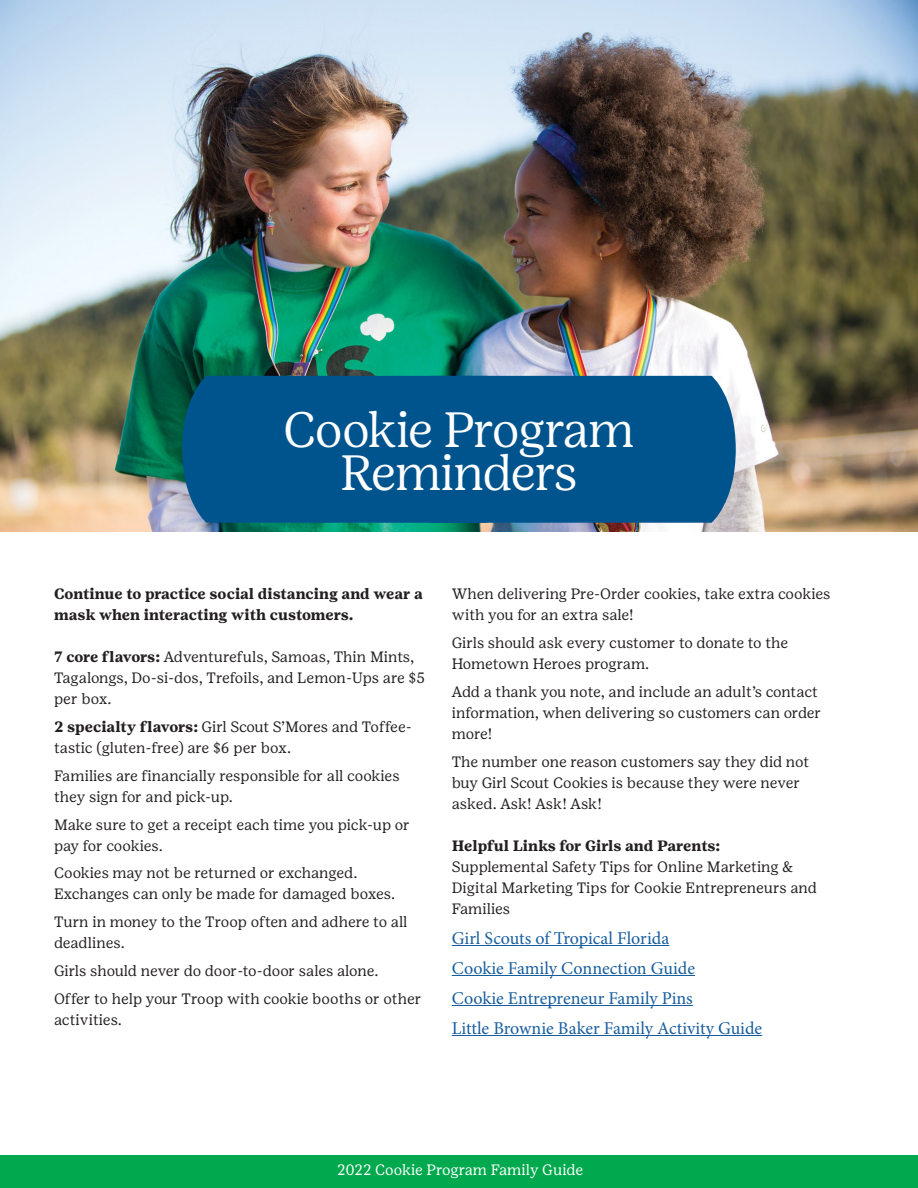
<style>
.page{position:relative;width:918px;height:1188px;background:#fff}
.page>*{position:absolute;margin:0;border:0;box-sizing:border-box;transform-origin:0 0}
.t1{font:300 49.5px/43.5px "Girl Scout Display";color:#fff;text-align:center}
.t2{font:18px "Minion Pro";color:#175d9e}
.t3{font:15px/21px "Girl Scout Text";letter-spacing:-.005em;color:#231f20}
.t4{font:700 15px/21px "Girl Scout Text";color:#231f20}
.t5{font:15px "Girl Scout Text";color:#fff}
.s1{font-weight:700}
</style>
<div class="page">
<img style="left:0;top:0;width:918px;height:531px">
<div style="left:182px;top:376px;width:225px;height:147px;background:#00548e"></div>
<div style="left:407px;top:376px;width:329px;height:147px;background:#00548e"></div>
<hr style="left:452px;top:945px;width:217px;height:1px;background:#175d9e">
<hr style="left:452px;top:975px;width:243px;height:1px;background:#175d9e">
<hr style="left:452px;top:1005px;width:241px;height:1px;background:#175d9e">
<hr style="left:452px;top:1035px;width:310px;height:1px;background:#175d9e">
<hr style="left:0;top:1156px;width:2px;height:32px;background:#00a94e">
<div style="left:2px;top:1156px;width:916px;height:32px;background:#00a94e"></div>
<p class="t1" style="left:284px;top:408px;width:352px">Cookie Program<br>Reminders</p>
<p class="t4" style="left:54px;top:584px;width:371px">Continue to practice social distancing and wear a mask when interacting with customers.</p>
<p class="t3" style="left:54px;top:647px;width:372px"><span class="s1">7 core flavors:</span> Adventurefuls, Samoas, Thin Mints,<br>Tagalongs, Do-si-dos, Trefoils, and Lemon-Ups are $5 per box.</p>
<p class="t3" style="left:54px;top:717px;width:359px"><span class="s1">2 specialty flavors:</span> Girl Scout S’Mores and Toffee&shy;tastic (gluten-free) are $6 per box.</p>
<p class="t3" style="left:54px;top:765px;width:347px">Families are financially responsible for all cookies they sign for and pick-up.</p>
<p class="t3" style="left:54px;top:814px;width:357px">Make sure to get a receipt each time you pick-up or pay for cookies.</p>
<p class="t3" style="left:54px;top:863px;width:343px">Cookies may not be returned or exchanged.<br>Exchanges can only be made for damaged boxes.</p>
<p class="t3" style="left:54px;top:912px;width:355px">Turn in money to the Troop often and adhere to all deadlines.</p>
<p class="t3" style="left:54px;top:960px;width:326px">Girls should never do door-to-door sales alone.</p>
<p class="t3" style="left:54px;top:988px;width:369px">Offer to help your Troop with cookie booths or other activities.</p>
<p class="t3" style="left:452px;top:584px;width:380px">When delivering Pre-Order cookies, take extra cookies with you for an extra sale!</p>
<p class="t3" style="left:452px;top:633px;width:338px">Girls should ask every customer to donate to the<br>Hometown Heroes program.</p>
<p class="t3" style="left:452px;top:681px;width:371px">Add a thank you note, and include an adult’s contact information, when delivering so customers can order more!</p>
<p class="t3" style="left:452px;top:751px;width:359px">The number one reason customers say they did not buy Girl Scout Cookies is because they were never asked. Ask! Ask! Ask!</p>
<p class="t4" style="left:452px;top:835px;width:270px">Helpful Links for Girls and Parents:</p>
<p class="t3" style="left:452px;top:856px;width:367px">Supplemental Safety Tips for Online Marketing &amp;<br>Digital Marketing Tips for Cookie Entrepreneurs and<br>Families</p>
<p class="t2" style="left:452px;top:926px;width:219px">Girl Scouts of Tropical Florida</p>
<p class="t2" style="left:452px;top:956px;width:245px">Cookie Family Connection Guide</p>
<p class="t2" style="left:452px;top:986px;width:243px">Cookie Entrepreneur Family Pins</p>
<p class="t2" style="left:452px;top:1016px;width:312px">Little Brownie Baker Family Activity Guide</p>
<p class="t5" style="left:337px;top:1161px;width:248px">2022 Cookie Program Family Guide</p>
</div>
